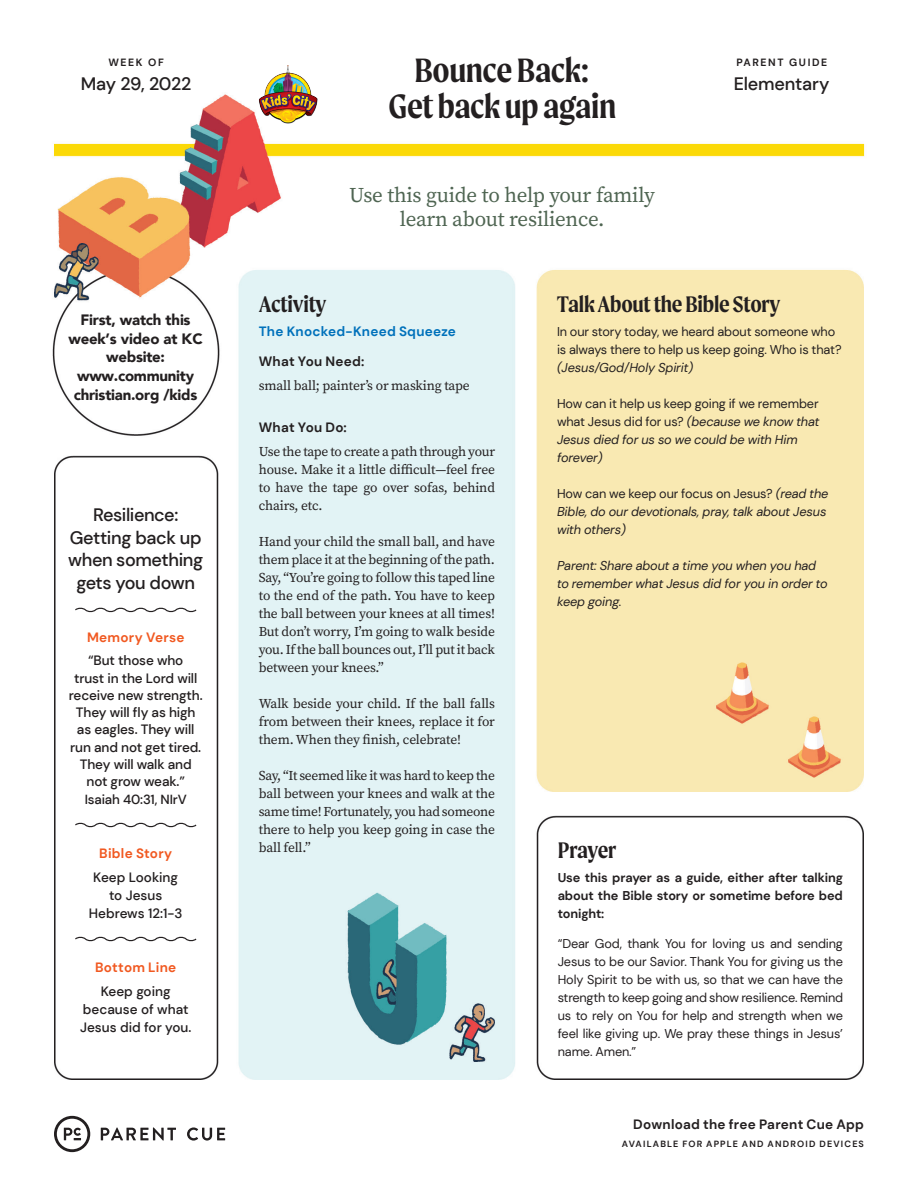
<style>
.page{position:relative;width:918px;height:1188px;background:#fff}
.page>*{position:absolute;margin:0;border:0;box-sizing:border-box;transform-origin:0 0}
.t1{font:600 36px/36px "Moret";letter-spacing:-.015em;color:#231f20;text-align:center}
.t2{font:600 24px "Moret";letter-spacing:-.01em;color:#231f20}
.t3{font:21px/24px "Source Serif Pro";letter-spacing:-.01em;color:#4f6552;text-align:center}
.t4{font:500 18px/22.5px "DM Sans";letter-spacing:-.02em;color:#231f20;text-align:center}
.t5{font:900 15px/18.8px "Avenir";letter-spacing:-.015em;color:#231f20;text-align:center}
.t6{font:13.5px/18px "Source Serif Pro";letter-spacing:-.01em;color:#231f20;text-align:justify}
.t7{font:500 13.5px/17.2px "DM Sans";letter-spacing:-.01em;color:#231f20;text-align:center}
.t8{font:700 13.5px "DM Sans";letter-spacing:.015em;color:#231f20}
.t9{font:700 13.5px "DM Sans";letter-spacing:.02em;color:#f15921}
.t10{font:700 13.5px "DM Sans";letter-spacing:.015em;color:#0071bb}
.t11{font:500 13.2px "DM Sans";letter-spacing:-.01em;color:#231f20}
.t12{font:12.75px/18px "DM Sans";letter-spacing:-.01em;color:#231f20}
.t13{font:italic 12.75px/18px "DM Sans";letter-spacing:-.01em;color:#231f20}
.t14{font:700 12.75px/18px "DM Sans";letter-spacing:-.01em;color:#231f20;text-align:justify}
.t15{font:700 10.5px "DM Sans";letter-spacing:.15em;color:#231f20}
.t16{font:700 9px "DM Sans";letter-spacing:.13em;color:#231f20}
.s1{font-style:normal}
</style>
<div class="page">
<img style="left:52px;top:94px;width:813px;height:1059px">
<svg style="left:101px;top:1127px;width:75px;height:14px"></svg>
<svg style="left:187px;top:1127px;width:38px;height:14px"></svg>
<svg style="left:54px;top:1116px;width:36px;height:36px"></svg>
<svg style="left:74px;top:606px;width:124px;height:8px"></svg>
<svg style="left:74px;top:821px;width:124px;height:8px"></svg>
<svg style="left:74px;top:935px;width:124px;height:8px"></svg>
<img style="left:256px;top:65px;width:65px;height:64px">
<p class="t15" style="left:108px;top:56px;width:57px">WEEK OF</p>
<h3 class="t4" style="left:81px;top:72px;width:112px">May 29, 2022</h3>
<p class="t5" style="left:69px;top:310px;width:136px">First, watch this week’s video at KC website: www.community christian.org /kids</p>
<h3 class="t4" style="left:68px;top:504px;width:136px">Resilience:<br>Getting back up when something gets you down</h3>
<p class="t9" style="left:87px;top:629px;width:99px">Memory Verse</p>
<p class="t7" style="left:69px;top:652px;width:135px">“But those who<br>trust in the Lord will receive new strength.<br>They will fly as high as eagles. They will run and not get tired.<br>They will walk and not grow weak.”</p>
<p class="t11" style="left:85px;top:791px;width:103px">Isaiah 40:31, NIrV</p>
<p class="t9" style="left:99px;top:845px;width:75px">Bible Story</p>
<p class="t7" style="left:89px;top:868px;width:95px;line-height:18px">Keep Looking to Jesus<br>Hebrews 12:1-3</p>
<p class="t9" style="left:95px;top:959px;width:83px">Bottom Line</p>
<p class="t7" style="left:80px;top:982px;width:113px;line-height:18px">Keep going because of what<br>Jesus did for you.</p>
<h1 class="t1" style="left:388px;top:52px;width:229px">Bounce Back:<br>Get back up again</h1>
<h3 class="t3" style="left:349px;top:183px;width:307px">Use this guide to help your family learn about resilience.</h3>
<p class="t15" style="left:736px;top:56px;width:92px">PARENT GUIDE</p>
<h3 class="t4" style="left:734px;top:72px;width:97px">Elementary</h3>
<h2 class="t2" style="left:259px;top:290px;width:69px">Activity</h2>
<p class="t10" style="left:259px;top:323px;width:199px">The Knocked-Kneed Squeeze</p>
<p class="t8" style="left:259px;top:353px;width:107px">What You Need:</p>
<p class="t6" style="left:259px;top:376px;width:212px">small ball; painter’s or masking tape</p>
<p class="t8" style="left:259px;top:419px;width:90px">What You Do:</p>
<p class="t6" style="left:259px;top:442px;width:238px">Use the tape to create a path through your house. Make it a little difficult—feel free to have the tape go over sofas, behind chairs, etc.</p>
<p class="t6" style="left:259px;top:532px;width:238px">Hand your child the small ball, and have them place it at the beginning of the path.<br>Say, “You’re going to follow this taped line to the end of the path. You have to keep the ball between your knees at all times!<br>But don’t worry, I’m going to walk beside you. If the ball bounces out, I’ll put it back between your knees.”</p>
<p class="t6" style="left:259px;top:694px;width:238px">Walk beside your child. If the ball falls from between their knees, replace it for them. When they finish, celebrate!</p>
<p class="t6" style="left:259px;top:766px;width:238px">Say, “It seemed like it was hard to keep the ball between your knees and walk at the same time! Fortunately, you had someone there to help you keep going in case the ball fell.”</p>
<h2 class="t2" style="left:557px;top:290px;width:225px">Talk About the Bible Story</h2>
<p class="t12" style="left:557px;top:322px;width:286px">In our story today, we heard about someone who is always there to help us keep going. Who is that?</p>
<p class="t13" style="left:557px;top:359px;width:138px">(Jesus/God/Holy Spirit)</p>
<p class="t13" style="left:557px;top:395px;width:264px"><span class="s1">How can it help us keep going if we remember what Jesus did for us?</span> (because we know that<br>Jesus died for us so we could be with Him forever)</p>
<p class="t13" style="left:557px;top:485px;width:273px"><span class="s1">How can we keep our focus on Jesus?</span> (read the<br>Bible, do our devotionals, pray, talk about Jesus with others)</p>
<p class="t13" style="left:557px;top:557px;width:272px">Parent: Share about a time you when you had to remember what Jesus did for you in order to keep going.</p>
<h2 class="t2" style="left:558px;top:836px;width:60px">Prayer</h2>
<p class="t14" style="left:558px;top:869px;width:287px">Use this prayer as a guide, either after talking about the Bible story or sometime before bed tonight:</p>
<p class="t12" style="left:558px;top:935px;width:287px;text-align:justify">“Dear God, thank You for loving us and sending Jesus to be our Savior. Thank You for giving us the Holy Spirit to be with us, so that we can have the strength to keep going and show resilience. Remind us to rely on You for help and strength when we feel like giving up. We pray these things in Jesus’ name. Amen.”</p>
<p class="t8" style="left:633px;top:1116px;width:232px">Download the free Parent Cue App</p>
<p class="t16" style="left:622px;top:1138px;width:244px">AVAILABLE FOR APPLE AND ANDROID DEVICES</p>
</div>
